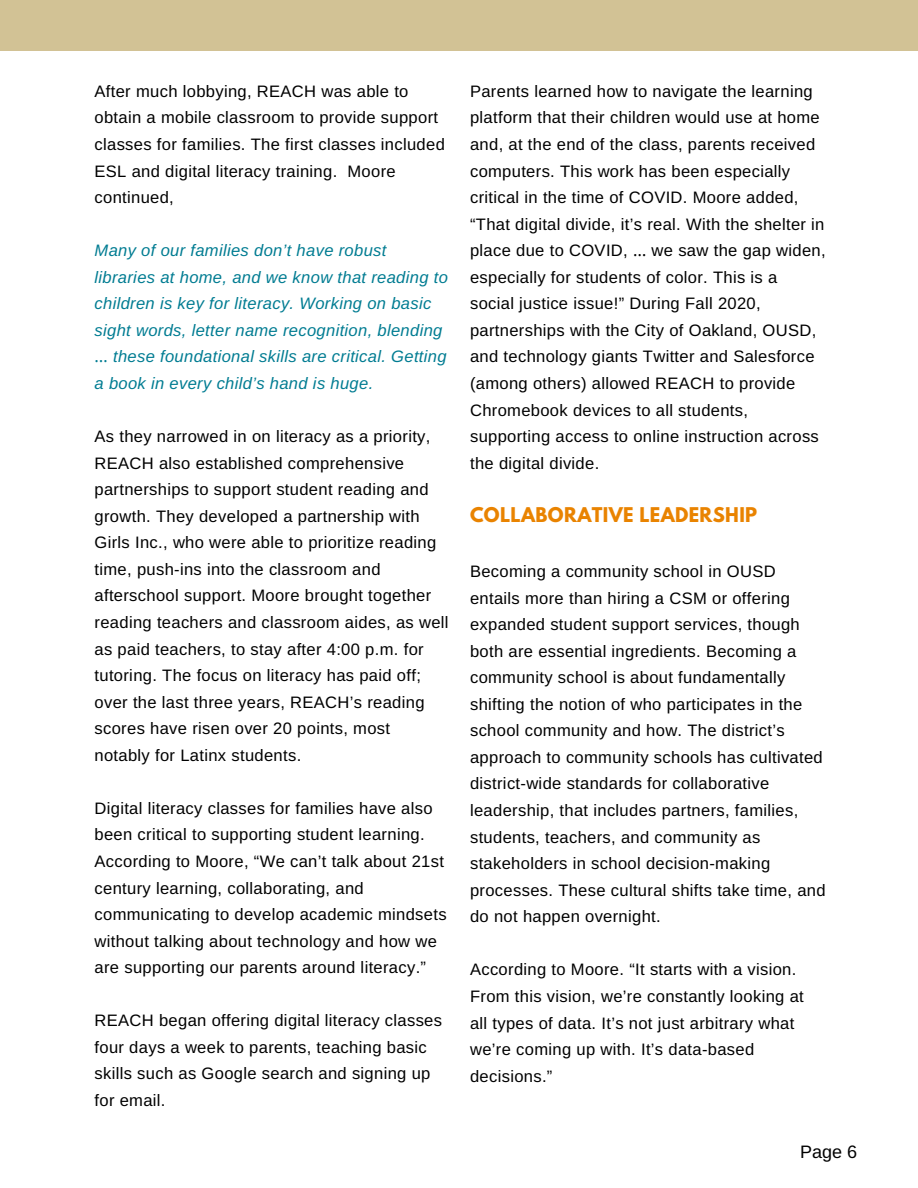
<style>
.page{position:relative;width:918px;height:1188px;background:#fff}
.page>*{position:absolute;margin:0;border:0;box-sizing:border-box;transform-origin:0 0}
.t1{font:700 18px "League Spartan";letter-spacing:.02em;color:#e98300}
.t2{font:18px "Arimo";color:#000}
.t3{font:16.5px/26.5px "Arimo";letter-spacing:.02em;color:#000}
.t4{font:italic 16.5px/26.5px "Arimo";letter-spacing:.02em;color:#007c92}
.s1{font-family:"Noto Sans Gurmukhi";font-style:normal}
.s2{font-family:"Noto Sans Gurmukhi"}
</style>
<div class="page">
<div style="left:0;top:0;width:918px;height:51px;background:#d2c295"></div>
<p class="t3" style="left:95px;top:78px;width:352px">After much lobbying, REACH was able to obtain a mobile classroom to provide support classes for families. The first classes included ESL and digital literacy training. Moore continued,</p>
<p class="t4" style="left:95px;top:237px;width:355px">Many of our families don’t have robust libraries at home, and we know that reading to children is key for literacy. Working on basic sight words, letter name recognition, blending <span class="s1">…</span> these foundational skills are critical. Getting a book in every child’s hand is huge.</p>
<p class="t3" style="left:95px;top:423px;width:356px">As they narrowed in on literacy as a priority, REACH also established comprehensive partnerships to support student reading and growth. They developed a partnership with Girls Inc., who were able to prioritize reading time, push-ins into the classroom and afterschool support. Moore brought together reading teachers and classroom aides, as well as paid teachers, to stay after 4:00 p.m. for tutoring. The focus on literacy has paid off; over the last three years, REACH’s reading scores have risen over 20 points, most notably for Latinx students.</p>
<p class="t3" style="left:95px;top:795px;width:354px">Digital literacy classes for families have also been critical to supporting student learning.<br>According to Moore, “We can’t talk about 21st century learning, collaborating, and communicating to develop academic mindsets without talking about technology and how we are supporting our parents around literacy.”</p>
<p class="t3" style="left:95px;top:1007px;width:349px">REACH began offering digital literacy classes four days a week to parents, teaching basic skills such as Google search and signing up for email.</p>
<p class="t3" style="left:470px;top:78px;width:357px">Parents learned how to navigate the learning platform that their children would use at home and, at the end of the class, parents received computers. This work has been especially critical in the time of COVID. Moore added, “That digital divide, it’s real. With the shelter in place due to COVID, <span class="s2">…</span> we saw the gap widen, especially for students of color. This is a<br>social justice issue!” During Fall 2020, partnerships with the City of Oakland, OUSD, and technology giants Twitter and Salesforce (among others) allowed REACH to provide Chromebook devices to all students, supporting access to online instruction across the digital divide.</p>
<p class="t1" style="left:470px;top:506px;width:289px">COLLABORATIVE LEADERSHIP</p>
<p class="t3" style="left:470px;top:558px;width:357px">Becoming a community school in OUSD entails more than hiring a CSM or offering expanded student support services, though both are essential ingredients. Becoming a community school is about fundamentally shifting the notion of who participates in the school community and how. The district’s approach to community schools has cultivated district-wide standards for collaborative leadership, that includes partners, families, students, teachers, and community as stakeholders in school decision-making processes. These cultural shifts take time, and do not happen overnight.</p>
<p class="t3" style="left:470px;top:956px;width:335px">According to Moore. “It starts with a vision.<br>From this vision, we’re constantly looking at all types of data. It’s not just arbitrary what we’re coming up with. It’s data-based decisions.”</p>
<p class="t2" style="left:800px;top:1142px;width:59px">Page 6</p>
</div>
